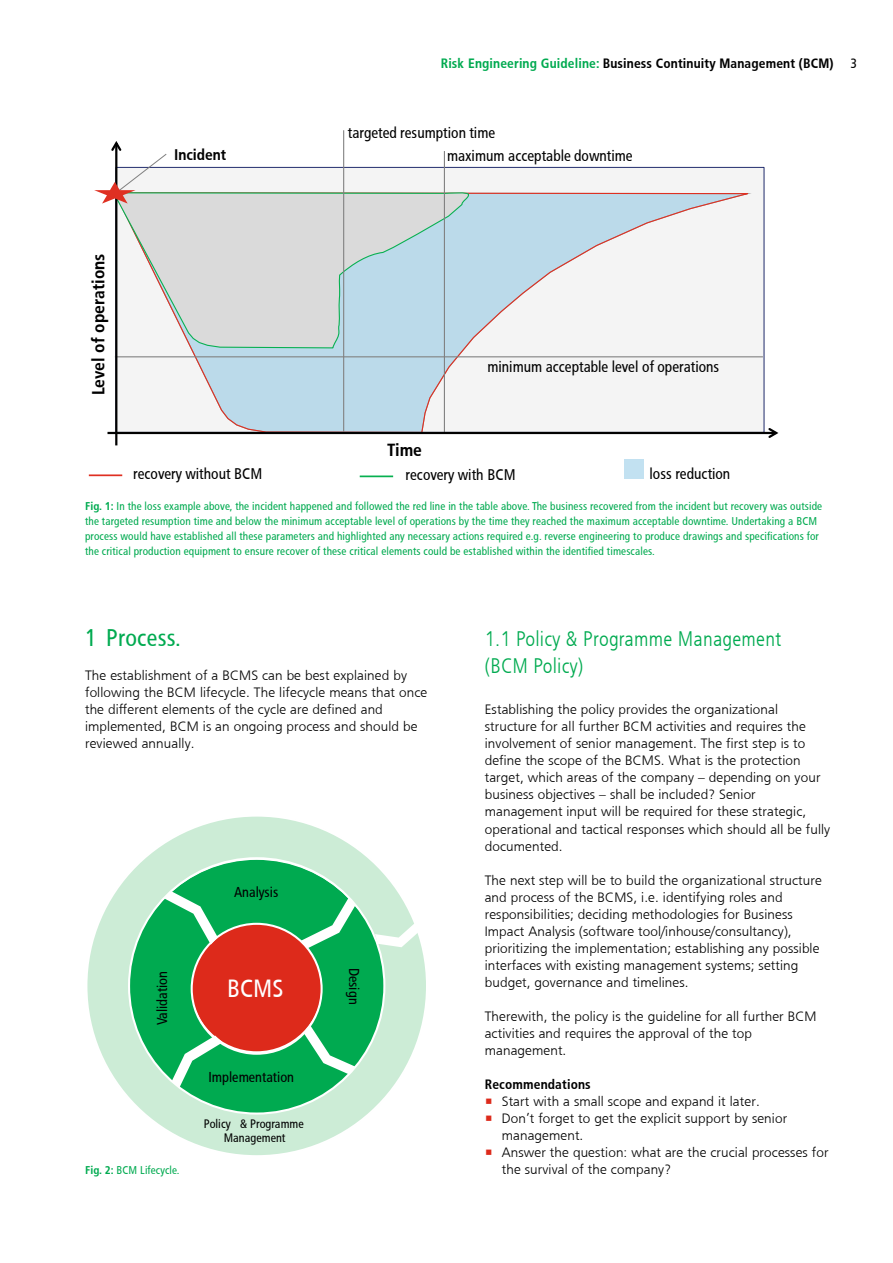
<style>
.page{position:relative;width:893px;height:1263px;background:#fff}
.page>*{position:absolute;margin:0;border:0;box-sizing:border-box;transform-origin:0 0}
.t1{font:24.75px "HDI Gerling Sans Cond Regular";color:#fff}
.t2{font:24px "HDI Gerling Sans Cond Regular";letter-spacing:.01em;color:#00aa50}
.t3{font:21px/27px "HDI Gerling Sans Cond Light";letter-spacing:.01em;color:#00aa50}
.t4{font:17.55px "HDI Gerling Sans Cond Bold";color:#010101}
.t5{font:15.45px "HDI Gerling Sans Cond Regular";color:#010101}
.t6{font:15.45px "HDI Gerling Sans Cond Bold";color:#010101}
.t7{font:14.25px "HDI Gerling Sans Cond Regular";color:#010101}
.t8{font:13.5px/17px "HDI Gerling Sans Light";letter-spacing:.01em;color:#000}
.t9{font:13.5px "HDI Gerling Sans Cond Bold";letter-spacing:.01em;color:#000}
.t10{font:13.5px "HDI Gerling Sans Cond Regular";color:#000}
.t11{font:12.15px/14.7px "HDI Gerling Sans Cond Regular";letter-spacing:.005em;color:#010101;text-align:center}
.t12{font:11.25px/15px "HDI Gerling Sans Cond Regular";letter-spacing:.01em;color:#00aa50}
.s1{color:#00aa50}
.s2{font-family:"HDI Gerling Sans Cond Bold"}
.s3{color:#dd2a1b}
</style>
<div class="page">
<hr style="left:115px;top:143px;width:2px;height:302px;background:#010101">
<svg style="left:94px;top:130px;width:685px;height:310px"></svg>
<div style="left:624px;top:459px;width:20px;height:20px;background:#c2e1f1"></div>
<svg style="left:87px;top:816px;width:339px;height:339px"></svg>
<div style="left:184px;top:1115px;width:151px;height:31px;background:#ccecd6"></div>
<svg style="left:375px;top:922px;width:44px;height:25px"></svg>
<p class="t9" style="left:441px;top:56px;width:394px"><span class="s1">Risk Engineering Guideline:</span> Business Continuity Management (BCM)</p>
<p class="t10" style="left:850px;top:55px;width:8px">3</p>
<p class="t6" style="left:174px;top:145px;width:54px">Incident</p>
<p class="t5" style="left:348px;top:124px;width:149px">targeted resumption time</p>
<p class="t5" style="left:447px;top:147px;width:187px">maximum acceptable downtime</p>
<p class="t4" style="left:88px;top:395px;width:143px;rotate:-90deg">Level of operations</p>
<p class="t4" style="left:387px;top:440px;width:37px">Time</p>
<p class="t5" style="left:487px;top:358px;width:233px">minimum acceptable level of operations</p>
<p class="t5" style="left:133px;top:465px;width:131px">recovery without BCM</p>
<p class="t5" style="left:406px;top:466px;width:112px">recovery with BCM</p>
<p class="t5" style="left:650px;top:464px;width:82px">loss reduction</p>
<p class="t12" style="left:85px;top:499px;width:739px"><span class="s2">Fig. 1:</span> In the loss example above, the incident happened and followed the red line in the table above. The business recovered from the incident but recovery was outside the targeted resumption time and below the minimum acceptable level of operations by the time they reached the maximum acceptable downtime. Undertaking a BCM process would have established all these parameters and highlighted any necessary actions required e.g. reverse engineering to produce drawings and specifications for the critical production equipment to ensure recover of these critical elements could be established within the identified timescales.</p>
<h2 class="t2" style="left:85px;top:624px;width:97px">1 Process.</h2>
<p class="t8" style="left:85px;top:667px;width:344px">The establishment of a BCMS can be best explained by following the BCM lifecycle. The lifecycle means that once the different elements of the cycle are defined and implemented, BCM is an ongoing process and should be reviewed annually.</p>
<p class="t7" style="left:234px;top:883px;width:46px">Analysis</p>
<p class="t7" style="left:154px;top:1025px;width:56px;rotate:-90deg">Validation</p>
<p class="t12" style="left:85px;top:1162px;width:96px"><span class="s2">Fig. 2:</span> BCM Lifecycle.</p>
<h1 class="t1" style="left:227px;top:975px;width:58px">BCMS</h1>
<p class="t7" style="left:208px;top:1069px;width:87px">Implementation</p>
<p class="t11" style="left:204px;top:1116px;width:102px">Policy &amp; Programme<br>Management</p>
<p class="t7" style="left:362px;top:968px;width:38px;rotate:90deg">Design</p>
<h3 class="t3" style="left:485px;top:626px;width:298px">1.1 Policy &amp; Programme Management (BCM Policy)</h3>
<p class="t8" style="left:485px;top:701px;width:347px">Establishing the policy provides the organizational structure for all further BCM activities and requires the involvement of senior management. The first step is to define the scope of the BCMS. What is the protection target, which areas of the company – depending on your business objectives – shall be included? Senior management input will be required for these strategic, operational and tactical responses which should all be fully documented.</p>
<p class="t8" style="left:485px;top:871px;width:339px">The next step will be to build the organizational structure and process of the BCMS, i.e. identifying roles and responsibilities; deciding methodologies for Business Impact Analysis (software tool/inhouse/consultancy), prioritizing the implementation; establishing any possible interfaces with existing management systems; setting budget, governance and timelines.</p>
<p class="t8" style="left:485px;top:1007px;width:333px">Therewith, the policy is the guideline for all further BCM activities and requires the approval of the top management.</p>
<p class="t9" style="left:485px;top:1076px;width:107px">Recommendations</p>
<p class="t8" style="left:485px;top:1093px;width:276px"><span class="s3">•</span> Start with a small scope and expand it later.</p>
<p class="t8" style="left:502px;top:1110px;width:287px;text-indent:-17px"><span class="s3">•</span> Don’t forget to get the explicit support by senior management.</p>
<p class="t8" style="left:502px;top:1144px;width:328px;text-indent:-17px"><span class="s3">•</span> Answer the question: what are the crucial processes for the survival of the company?</p>
</div>
